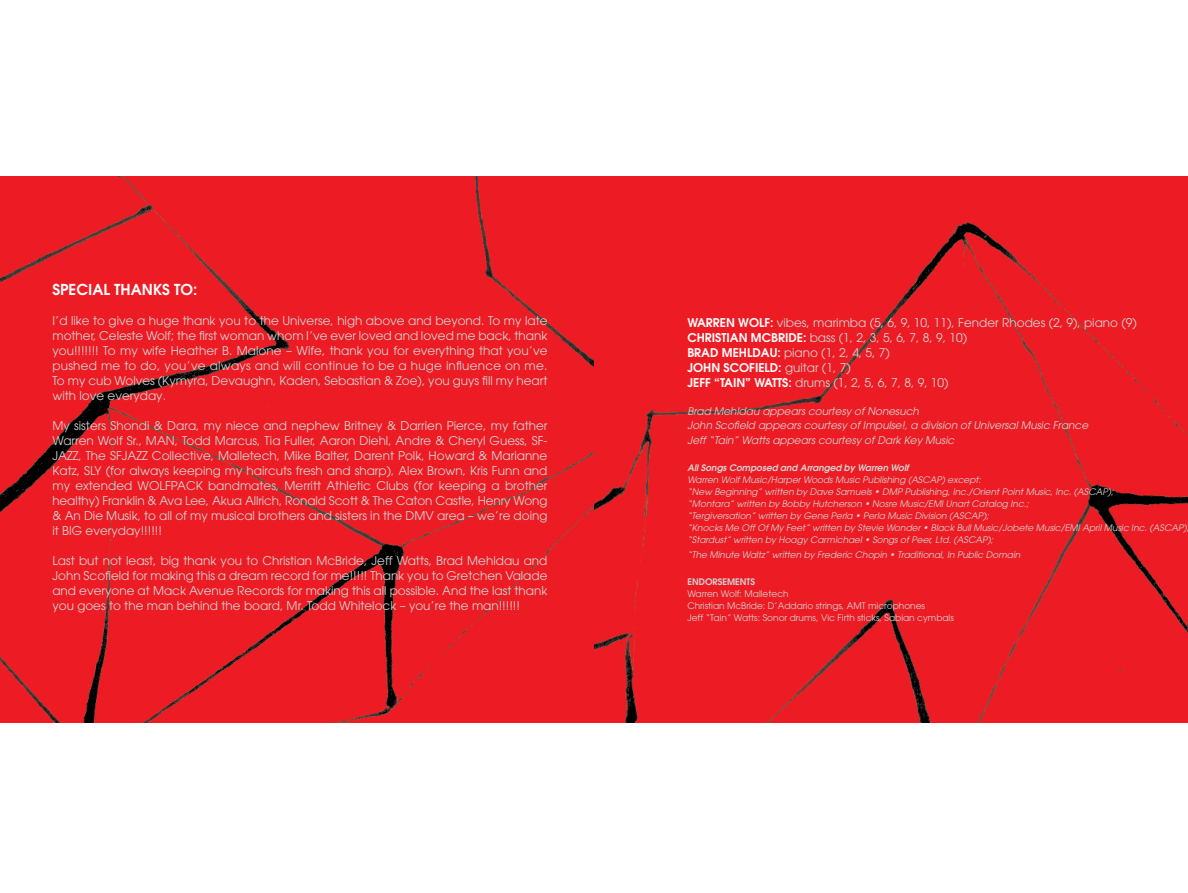
<style>
.page{position:relative;width:1188px;height:893px;background:#fff}
.page>*{position:absolute;margin:0;border:0;box-sizing:border-box;transform-origin:0 0}
.t1{font:600 15px "Avant Garde";color:#fff}
.t2{font:12px/15px "Avant Garde";color:#d1d2d2;text-align:justify}
.t3{font:600 12px "Avant Garde";color:#fff}
.t4{font:italic 10.5px "Avant Garde";color:#d1d2d2}
.t5{font:italic 9px "Avant Garde";color:#d1d2d2}
.t6{font:9px "Avant Garde";color:#d1d2d2}
.t7{font:italic 600 9px "Avant Garde";color:#d1d2d2}
.t8{font:600 9px "Avant Garde";color:#d1d2d2}
.s1{font-weight:600;color:#fff}
.s2{font-weight:400;color:#d1d2d2}
</style>
<div class="page">
<div style="left:0;top:176px;width:594px;height:546px;background:#ed1c24"></div>
<div style="left:594px;top:176px;width:594px;height:546px;background:#ed1c24"></div>
<p class="t1" style="left:52px;top:279px;width:146px">SPECIAL THANKS TO:</p>
<p class="t2" style="left:52px;top:313px;width:497px">I’d like to give a huge thank you to the Universe, high above and beyond. To my late mother, Celeste Wolf; the first woman whom I’ve ever loved and loved me back, thank you!!!!!!! To my wife Heather B. Malone – Wife, thank you for everything that you’ve pushed me to do, you’ve always and will continue to be a huge influence on me.<br>To my cub Wolves (Kymyra, Devaughn, Kaden, Sebastian &amp; Zoe), you guys fill my heart with love everyday.</p>
<p class="t2" style="left:52px;top:418px;width:497px">My sisters Shondi &amp; Dara, my niece and nephew Britney &amp; Darrien Pierce, my father Warren Wolf Sr., MAN, Todd Marcus, Tia Fuller, Aaron Diehl, Andre &amp; Cheryl Guess, SF-JAZZ, The SFJAZZ Collective, Malletech, Mike Balter, Darent Polk, Howard &amp; Marianne Katz, SLY (for always keeping my haircuts fresh and sharp), Alex Brown, Kris Funn and my extended WOLFPACK bandmates, Merritt Athletic Clubs (for keeping a brother healthy) Franklin &amp; Ava Lee, Akua Allrich, Ronald Scott &amp; The Caton Castle, Henry Wong &amp; An Die Musik, to all of my musical brothers and sisters in the DMV area – we’re doing it BIG everyday!!!!!!</p>
<p class="t2" style="left:52px;top:553px;width:497px">Last but not least, big thank you to Christian McBride, Jeff Watts, Brad Mehldau and John Scofield for making this a dream record for me!!!!! Thank you to Gretchen Valade and everyone at Mack Avenue Records for making this all possible. And the last thank you goes to the man behind the board, Mr. Todd Whitelock – you’re the man!!!!!!</p>
<p class="t2" style="left:687px;top:315px;width:451px"><span class="s1">WARREN WOLF:</span> vibes, marimba (5, 6, 9, 10, 11), Fender Rhodes (2, 9), piano (9)</p>
<p class="t2" style="left:687px;top:330px;width:281px"><span class="s1">CHRISTIAN MCBRIDE:</span> bass (1, 2, 3, 5, 6, 7, 8, 9, 10)</p>
<p class="t2" style="left:687px;top:345px;width:204px"><span class="s1">BRAD MEHLDAU:</span> piano (1, 2, 4, 5, 7)</p>
<p class="t3" style="left:687px;top:359px;width:165px">JOHN SCOFIELD: <span class="s2">guitar (1, 7)</span></p>
<p class="t2" style="left:687px;top:375px;width:263px"><span class="s1">JEFF “TAIN” WATTS:</span> drums (1, 2, 5, 6, 7, 8, 9, 10)</p>
<p class="t4" style="left:687px;top:405px;width:233px">Brad Mehldau appears courtesy of Nonesuch</p>
<p class="t4" style="left:687px;top:418px;width:402px">John Scofield appears courtesy of Impulse!, a division of Universal Music France</p>
<p class="t4" style="left:687px;top:433px;width:268px">Jeff “Tain” Watts appears courtesy of Dark Key Music</p>
<p class="t7" style="left:687px;top:461px;width:223px">All Songs Composed and Arranged by Warren Wolf</p>
<p class="t5" style="left:687px;top:474px;width:295px">Warren Wolf Music/Harper Woods Music Publishing (ASCAP) except:</p>
<p class="t5" style="left:687px;top:486px;width:428px">“New Beginning” written by Dave Samuels • DMP Publishing, Inc./Orient Point Music, Inc. (ASCAP);</p>
<p class="t5" style="left:687px;top:498px;width:343px">“Montara” written by Bobby Hutcherson • Nosre Music/EMI Unart Catalog Inc.;</p>
<p class="t5" style="left:687px;top:510px;width:303px">“Tergiversation” written by Gene Perla • Perla Music Division (ASCAP);</p>
<p class="t5" style="left:687px;top:522px;width:501px">“Knocks Me Off Of My Feet” written by Stevie Wonder • Black Bull Music/Jobete Music/EMI April Music Inc. (ASCAP)</p>
<p class="t5" style="left:687px;top:534px;width:307px">“Stardust” written by Hoagy Carmichael • Songs of Peer, Ltd. (ASCAP);</p>
<p class="t5" style="left:687px;top:549px;width:335px">“The Minute Waltz” written by Frederic Chopin • Traditional, In Public Domain</p>
<p class="t8" style="left:687px;top:575px;width:69px">ENDORSEMENTS</p>
<p class="t6" style="left:687px;top:588px;width:103px">Warren Wolf: Malletech</p>
<p class="t6" style="left:687px;top:600px;width:239px">Christian McBride: D’Addario strings, AMT microphones</p>
<p class="t6" style="left:687px;top:612px;width:268px">Jeff “Tain” Watts: Sonor drums, Vic Firth sticks, Sabian cymbals</p>
</div>
